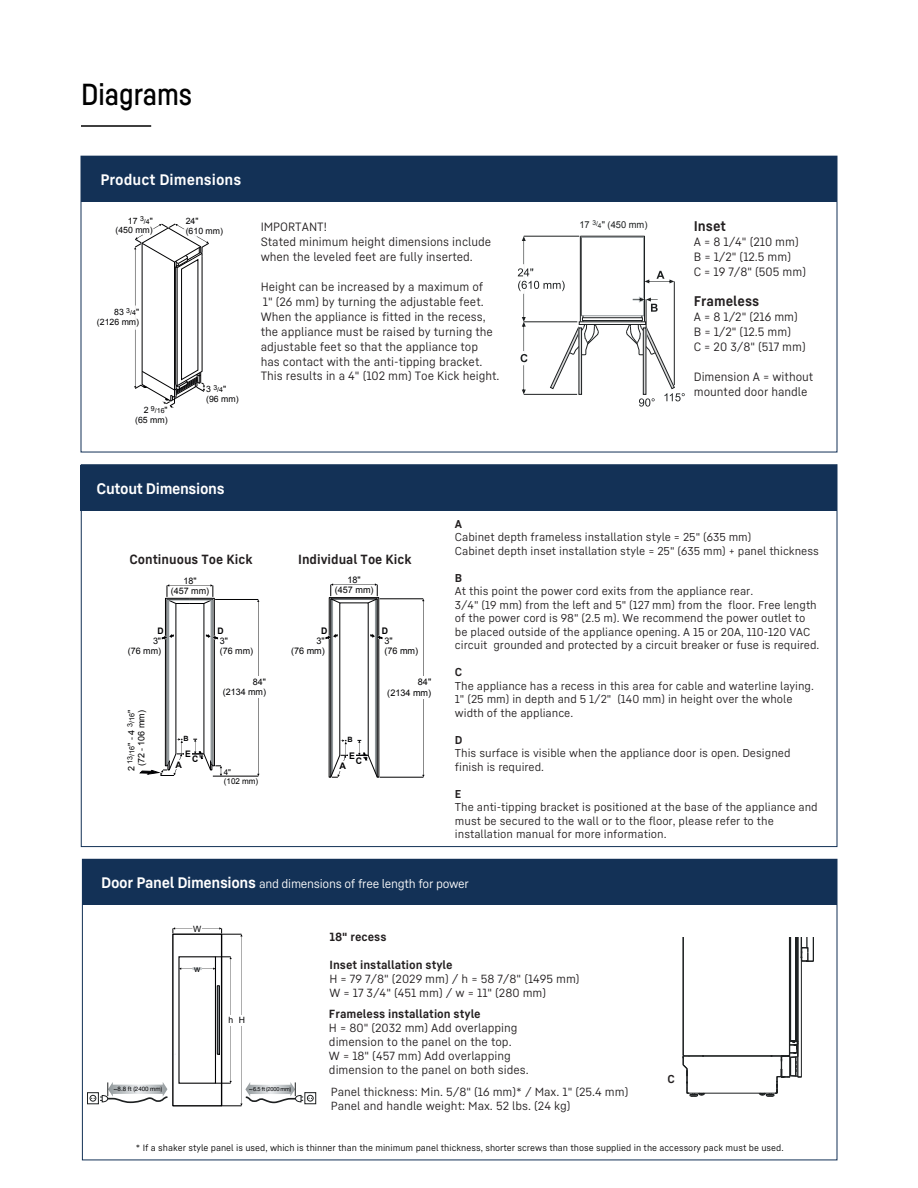
<style>
.page{position:relative;width:918px;height:1188px;background:#fff}
.page>*{position:absolute;margin:0;border:0;box-sizing:border-box;transform-origin:0 0}
.t1{font:30px "Liebherr Head";color:#000}
.t2{font:700 15px "Liebherr Text";letter-spacing:-.01em;color:#fff}
.t3{font:700 13.8px "Liebherr Text";color:#231f20}
.t4{font:700 13.05px "Liebherr Text";color:#231f20}
.t5{font:12px "Liebherr Text";letter-spacing:-.025em;color:#fff}
.t6{font:11.85px/15px "Liebherr Text";color:#231f20}
.t7{font:11.7px/14px "Liebherr Text";color:#231f20}
.t8{font:700 11.7px "Liebherr Text";color:#231f20}
.t9{font:11.25px/13.5px "Liebherr Text";color:#231f20}
.t10{font:700 11.25px "Liebherr Text";color:#231f20}
.t11{font:9.45px "Arial";color:#1d2021}
.t12{font:9.15px/10.6px "Arial";color:#000002;text-align:right}
.t13{font:700 9.15px "Arial";color:#000002;scale:.96 1}
.t14{font:700 9.15px "Arial";color:#000002}
.t15{font:9px "Liebherr Text";color:#000}
.t16{font:9px/10.5px "Arial";color:#000002;text-align:right}
.t17{font:700 9px "Arial";color:#000002;scale:.96 1}
.t18{font:700 9px "Arial";color:#000002}
.t19{font:8.7px "Arial";color:#000002}
.t20{font:8.1px/9px "Arial";color:#000002}
.t21{font:7.2px "Arial";color:#000002}
.t22{font:700 7.2px "Arial";color:#000002}
.t23{font:7.05px "Arial";color:#000002}
.t24{font:6.15px "Helvetica Neue";color:#000002}
.t25{font:5.55px "Helvetica Neue";letter-spacing:-.035em;color:#000002}
.s1{font-size:7.05px}
.s2{font-size:8.7px}
.s3{font-size:6.75px}
.s4{font-size:9px}
.s5{font-weight:700;font-size:15px}
</style>
<div class="page">
<hr style="left:81px;top:125px;width:70px;height:2px;background:#000">
<div style="left:81px;top:156px;width:756px;height:46px;background:#133156"></div>
<div style="left:81px;top:465px;width:756px;height:45px;background:#133156"></div>
<div style="left:82px;top:859px;width:755px;height:46px;background:#133156"></div>
<svg style="left:518px;top:236px;width:167px;height:171px"></svg>
<svg style="left:134px;top:223px;width:75px;height:185px"></svg>
<hr style="left:213px;top:776px;width:45px;height:1px;background:#000002">
<hr style="left:215px;top:599px;width:43px;height:1px;background:#000002">
<svg style="left:257px;top:599px;width:3px;height:177px"></svg>
<hr style="left:257px;top:676px;width:3px;height:22px;background:#fff">
<svg style="left:140px;top:584px;width:82px;height:192px"></svg>
<div style="left:184px;top:750px;width:8px;height:6px;background:#fff"></div>
<hr style="left:380px;top:777px;width:43px;height:1px;background:#000002">
<hr style="left:380px;top:599px;width:43px;height:1px;background:#000002">
<svg style="left:422px;top:599px;width:3px;height:178px"></svg>
<hr style="left:422px;top:677px;width:3px;height:22px;background:#fff">
<svg style="left:325px;top:583px;width:58px;height:195px"></svg>
<div style="left:348px;top:752px;width:8px;height:6px;background:#fff"></div>
<svg style="left:87px;top:927px;width:229px;height:179px"></svg>
<div style="left:228px;top:1015px;width:17px;height:10px;background:#fff"></div>
<svg style="left:682px;top:937px;width:132px;height:160px"></svg>
<h1 class="t1" style="left:81px;top:77px;width:113px">Diagrams</h1>
<h2 class="t2" style="left:100px;top:170px;width:142px">Product Dimensions</h2>
<p class="t19" style="left:128px;top:215px;width:26px">17 <sup>3</sup><span class="s1">/4</span>"</p>
<p class="t19" style="left:116px;top:225px;width:39px">(450 mm)</p>
<p class="t19" style="left:186px;top:216px;width:14px">24"</p>
<p class="t19" style="left:186px;top:225px;width:39px">(610 mm)</p>
<p class="t19" style="left:114px;top:307px;width:26px">83 <sup>3</sup><span class="s1">/4</span>"</p>
<p class="t19" style="left:97px;top:316px;width:44px">(2126 mm)</p>
<p class="t23" style="left:144px;top:406px;width:25px"><span class="s2">2</span> 9/16<span class="s2">"</span></p>
<p class="t19" style="left:135px;top:414px;width:34px">(65 mm)</p>
<p class="t23" style="left:206px;top:385px;width:22px"><span class="s2">3</span> 3/4<span class="s2">"</span></p>
<p class="t19" style="left:206px;top:393px;width:34px">(96 mm)</p>
<p class="t6" style="left:261px;top:219px;width:232px">IMPORTANT!<br>Stated minimum height dimensions include when the leveled feet are fully inserted.</p>
<p class="t6" style="left:261px;top:278px;width:224px">Height can be increased by a maximum of</p>
<p class="t6" style="left:261px;top:308px;width:240px">When the appliance is fitted in the recess, the appliance must be raised by turning the adjustable feet so that the appliance top has contact with the anti-tipping bracket.<br>This results in a 4" (102 mm) Toe Kick height.</p>
<p class="t6" style="left:263px;top:293px;width:222px">1" (26 mm) by turning the adjustable feet.</p>
<h2 class="t2" style="left:97px;top:478px;width:129px">Cutout Dimensions</h2>
<p class="t11" style="left:579px;top:218px;width:70px">17 <sup>3</sup><span class="s3">/4</span>" (450 mm)</p>
<p class="t3" style="left:694px;top:217px;width:34px">Inset</p>
<p class="t6" style="left:694px;top:234px;width:114px">A = 8 1/4" (210 mm)<br>B = 1/2" (12.5 mm)<br>C = 19 7/8" (505 mm)</p>
<p class="t3" style="left:694px;top:292px;width:67px">Frameless</p>
<p class="t6" style="left:694px;top:309px;width:113px">A = 8 1/2" (216 mm)<br>B = 1/2" (12.5 mm)<br>C = 20 3/8" (517 mm)</p>
<p class="t6" style="left:694px;top:369px;width:121px">Dimension A = without mounted door handle</p>
<p class="t4" style="left:129px;top:550px;width:125px">Continuous Toe Kick</p>
<p class="t16" style="left:171px;top:575px;width:40px;text-align:center">18"<br>(457 mm)</p>
<p class="t17" style="left:157px;top:625px;width:8px">D</p>
<p class="t17" style="left:217px;top:625px;width:8px">D</p>
<p class="t16" style="left:128px;top:636px;width:35px">3"<br>(76 mm)</p>
<p class="t21" style="left:127px;top:771px;width:63px;rotate:-90deg"><span class="s4">2</span> /16<span class="s4">" - 4</span> /16<span class="s4">"</span></p>
<p class="t16" style="left:136px;top:766px;width:58px;rotate:-90deg">(72 - 106 mm)</p>
<p class="t21" style="left:125px;top:727px;width:5px;rotate:-90deg">3</p>
<p class="t21" style="left:125px;top:764px;width:9px;rotate:-90deg">13</p>
<p class="t22" style="left:183px;top:734px;width:7px">B</p>
<p class="t17" style="left:185px;top:748px;width:7px">E</p>
<p class="t17" style="left:192px;top:753px;width:8px">C</p>
<p class="t18" style="left:176px;top:758px;width:8px">A</p>
<p class="t16" style="left:220px;top:636px;width:35px;text-align:left">3"<br>(76 mm)</p>
<p class="t16" style="left:223px;top:677px;width:45px;line-height:10.1px">84"<br>(2134 mm)</p>
<p class="t20" style="left:224px;top:767px;width:36px">4"<br>(102 mm)</p>
<p class="t4" style="left:298px;top:550px;width:115px">Individual Toe Kick</p>
<p class="t12" style="left:335px;top:574px;width:40px;text-align:center">18"<br>(457 mm)</p>
<p class="t13" style="left:321px;top:625px;width:8px">D</p>
<p class="t13" style="left:382px;top:625px;width:8px">D</p>
<p class="t12" style="left:291px;top:635px;width:35px">3"<br>(76 mm)</p>
<p class="t22" style="left:347px;top:735px;width:7px">B</p>
<p class="t13" style="left:349px;top:750px;width:8px">E</p>
<p class="t13" style="left:356px;top:754px;width:8px">C</p>
<p class="t14" style="left:339px;top:760px;width:8px">A</p>
<p class="t12" style="left:384px;top:635px;width:35px;text-align:left">3"<br>(76 mm)</p>
<p class="t12" style="left:387px;top:677px;width:45px;line-height:10.2px">84"<br>(2134 mm)</p>
<p class="t10" style="left:455px;top:516px;width:9px">A</p>
<p class="t9" style="left:455px;top:530px;width:366px">Cabinet depth frameless installation style = 25" (635 mm)<br>Cabinet depth inset installation style = 25" (635 mm) + panel thickness</p>
<p class="t10" style="left:455px;top:570px;width:9px">B</p>
<p class="t9" style="left:455px;top:584px;width:366px">At this point the power cord exits from the appliance rear.<br>3/4" (19 mm) from the left and 5" (127 mm) from the floor. Free length of the power cord is 98" (2.5 m). We recommend the power outlet to be placed outside of the appliance opening. A 15 or 20A, 110-120 VAC circuit grounded and protected by a circuit breaker or fuse is required.</p>
<p class="t10" style="left:455px;top:665px;width:9px">C</p>
<p class="t9" style="left:455px;top:678px;width:361px">The appliance has a recess in this area for cable and waterline laying.<br>1" (25 mm) in depth and 5 1/2" (140 mm) in height over the whole width of the appliance.</p>
<p class="t10" style="left:455px;top:732px;width:9px">D</p>
<p class="t9" style="left:455px;top:746px;width:337px">This surface is visible when the appliance door is open. Designed finish is required.</p>
<p class="t10" style="left:455px;top:786px;width:8px">E</p>
<p class="t9" style="left:455px;top:800px;width:364px">The anti-tipping bracket is positioned at the base of the appliance and must be secured to the wall or to the floor, please refer to the installation manual for more information.</p>
<p class="t5" style="left:101px;top:876px;width:369px"><span class="s5">Door Panel Dimensions</span> and dimensions of free length for power</p>
<p class="t19" style="left:193px;top:923px;width:10px">W</p>
<p class="t19" style="left:194px;top:963px;width:8px">w</p>
<p class="t19" style="left:229px;top:1014px;width:18px">h H</p>
<p class="t24" style="left:113px;top:1085px;width:50px"><span class="s1">~</span>8.8 ft (2400 mm)</p>
<p class="t25" style="left:249px;top:1085px;width:44px"><span class="s1">~</span>6.5 ft (2000 mm)</p>
<p class="t8" style="left:329px;top:929px;width:59px">18" recess</p>
<p class="t8" style="left:329px;top:957px;width:125px">Inset installation style</p>
<p class="t7" style="left:329px;top:972px;width:252px">H = 79 7/8" (2029 mm) / h = 58 7/8" (1495 mm)<br>W = 17 3/4" (451 mm) / w = 11" (280 mm)</p>
<p class="t8" style="left:329px;top:1006px;width:153px">Frameless installation style</p>
<p class="t7" style="left:329px;top:1020px;width:201px">H = 80" (2032 mm) Add overlapping dimension to the panel on the top.<br>W = 18" (457 mm) Add overlapping dimension to the panel on both sides.</p>
<p class="t7" style="left:331px;top:1084px;width:299px">Panel thickness: Min. 5/8" (16 mm)* / Max. 1" (25.4 mm)<br>Panel and handle weight: Max. 52 lbs. (24 kg)</p>
<p class="t10" style="left:667px;top:1072px;width:9px">C</p>
<p class="t15" style="left:136px;top:1142px;width:649px">* If a shaker style panel is used, which is thinner than the minimum panel thickness, shorter screws than those supplied in the accessory pack must be used.</p>
</div>
